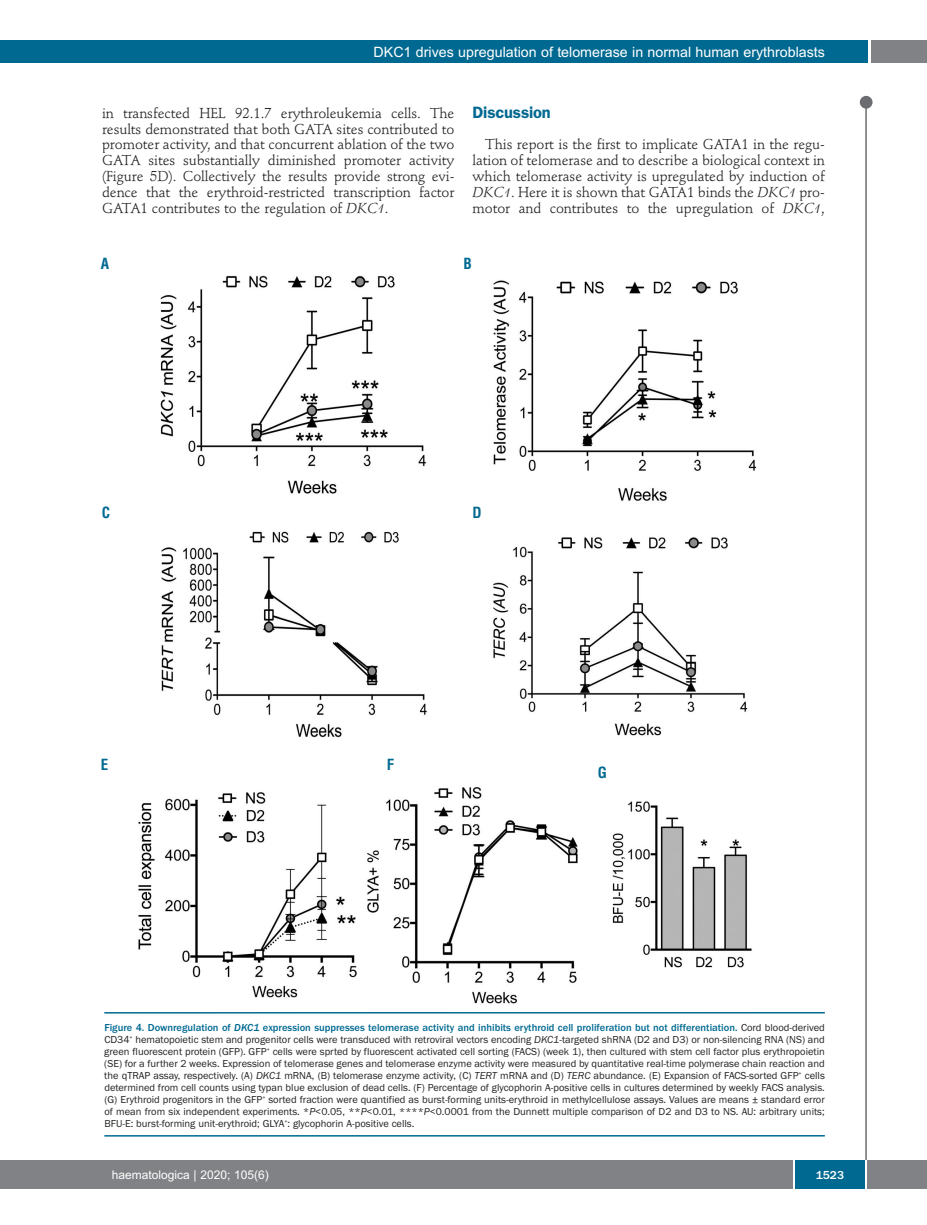
<style>
.page{position:relative;width:927px;height:1225px;background:#fff}
.page>*{position:absolute;margin:0;border:0;box-sizing:border-box;transform-origin:0 0}
.t1{font:600 16.5px "Franklin Gothic";letter-spacing:-.01em;color:#006991}
.t2{font:700 condensed 15px "Helvetica";color:#006991}
.t3{font:14.25px/15.9px "Stempel Schneidler";letter-spacing:-.005em;color:#231f20;text-align:justify}
.t4{font:14.25px "Arial";color:#fff}
.t5{font:12px "Arial";color:#fff}
.t6{font:500 12px "Franklin Gothic";color:#fff}
.t7{font:10.5px/12px "Franklin Gothic";color:#231f20;text-align:justify}
.s1{font-style:italic}
.s2{font-weight:500;color:#006991}
.s3{font-weight:500;font-style:italic;color:#006991}
</style>
<div class="page">
<div style="left:860px;top:96px;width:12px;height:13px;background:#6c6d70;border-radius:50%"></div>
<hr style="left:865px;top:98px;width:2px;height:1062px;background:#6c6d70">
<div style="left:871px;top:40px;width:56px;height:22px;background:#808285"></div>
<div style="left:18px;top:40px;width:849px;height:22px;background:#006991"></div>
<div style="left:17px;top:1160px;width:910px;height:28px;background:#808285"></div>
<div style="left:795px;top:1160px;width:70px;height:28px;background:#006991"></div>
<hr style="left:793px;top:1160px;width:2px;height:28px;background:#fff">
<hr style="left:865px;top:1160px;width:2px;height:28px;background:#fff">
<div style="left:0;top:40px;width:19px;height:22px;background:#006991"></div>
<div style="left:0;top:1160px;width:18px;height:28px;background:#808285"></div>
<img style="left:138px;top:275px;width:619px;height:729px">
<hr style="left:104px;top:1012px;width:721px;height:1px;background:#006991">
<hr style="left:104px;top:1135px;width:721px;height:1px;background:#006991">
<h3 class="t4" style="left:374px;top:44px;width:453px">DKC1 drives upregulation of telomerase in normal human erythroblasts</h3>
<p class="t3" style="left:102px;top:106px;width:354px">in transfected HEL 92.1.7 erythroleukemia cells. The results demonstrated that both GATA sites contributed to promoter activity, and that concurrent ablation of the two GATA sites substantially diminished promoter activity (Figure 5D). Collectively the results provide strong evi&shy;dence that the erythroid-restricted transcription factor GATA1 contributes to the regulation of <span class="s1">DKC1</span>.</p>
<h1 class="t1" style="left:472px;top:106px;width:80px">Discussion</h1>
<p class="t3" style="left:472px;top:138px;width:354px;text-indent:13px">This report is the first to implicate GATA1 in the regu&shy;lation of telomerase and to describe a biological context in which telomerase activity is upregulated by induction of <span class="s1">DKC1</span>. Here it is shown that GATA1 binds the <span class="s1">DKC1</span> pro&shy;motor and contributes to the upregulation of <span class="s1">DKC1</span>,</p>
<h2 class="t2" style="left:101px;top:255px;width:10px">A</h2>
<h2 class="t2" style="left:463px;top:255px;width:10px">B</h2>
<h2 class="t2" style="left:102px;top:504px;width:10px">C</h2>
<h2 class="t2" style="left:472px;top:504px;width:11px">D</h2>
<h2 class="t2" style="left:101px;top:756px;width:9px">E</h2>
<h2 class="t2" style="left:387px;top:756px;width:9px">F</h2>
<h2 class="t2" style="left:598px;top:763px;width:11px">G</h2>
<p class="t7" style="left:104px;top:1021px;width:722px"><span class="s2">Figure 4. Downregulation of</span> <span class="s3">DKC1</span> <span class="s2">expression suppresses telomerase activity and inhibits erythroid cell proliferation but not differentiation.</span> Cord blood-derived CD34<sup>+</sup> hematopoietic stem and progenitor cells were transduced with retroviral vectors encoding <span class="s1">DKC1</span>-targeted shRNA (D2 and D3) or non-silencing RNA (NS) and green fluorescent protein (GFP). GFP<sup>+</sup> cells were sprted by fluorescent activated cell sorting (FACS) (week 1), then cultured with stem cell factor plus erythropoietin (SE) for a further 2 weeks. Expression of telomerase genes and telomerase enzyme activity were measured by quantitative real-time polymerase chain reaction and the qTRAP assay, respectively. (A) <span class="s1">DKC1</span> mRNA, (B) telomerase enzyme activity, (C) <span class="s1">TERT</span> mRNA and (D) <span class="s1">TERC</span> abundance. (E) Expansion of FACS-sorted GFP<sup>+</sup> cells determined from cell counts using typan blue exclusion of dead cells. (F) Percentage of glycophorin A-positive cells in cultures determined by weekly FACS analysis. (G) Erythroid progenitors in the GFP<sup>+</sup> sorted fraction were quantified as burst-forming units-erythroid in methylcellulose assays. Values are means ± standard error of mean from six independent experiments. *<span class="s1">P</span>&lt;0.05, **<span class="s1">P</span>&lt;0.01, ****<span class="s1">P</span>&lt;0.0001 from the Dunnett multiple comparison of D2 and D3 to NS. AU: arbitrary units; BFU-E: burst-forming unit-erythroid; GLYA<sup>+</sup>: glycophorin A-positive cells.</p>
<p class="t5" style="left:112px;top:1167px;width:158px">haematologica | 2020; 105(6)</p>
<p class="t6" style="left:816px;top:1167px;width:30px">1523</p>
</div>
